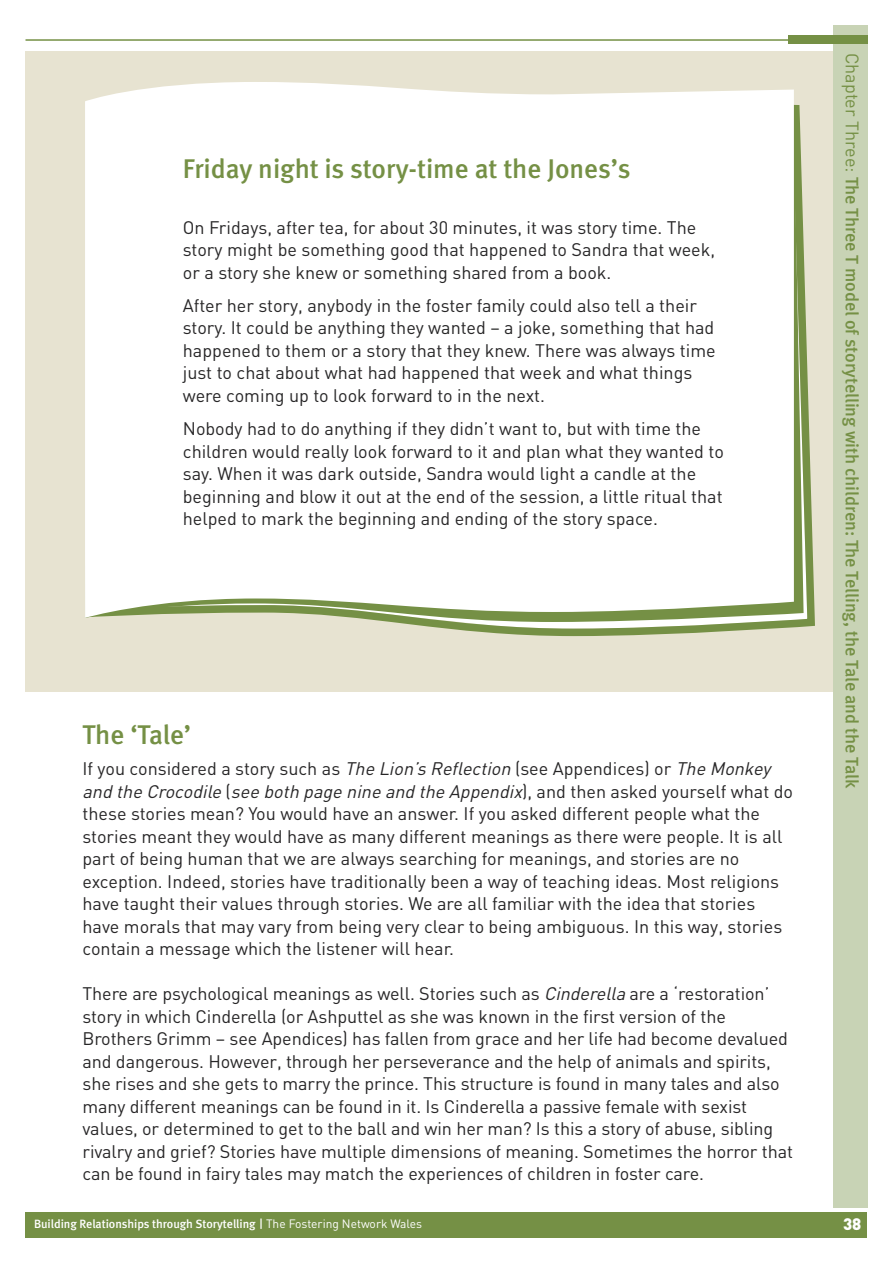
<style>
.page{position:relative;width:893px;height:1263px;background:#fff}
.page>*{position:absolute;margin:0;border:0;box-sizing:border-box;transform-origin:0 0}
.t1{font:500 27px "Meta";color:#759045}
.t2{font:18px/22.5px "DIN";color:#272627}
.t3{font:500 18px "Meta";color:#759045}
.t4{font:900 16.5px "DIN";color:#fff}
.t5{font:500 12px "Meta";color:#fff}
.s1{font-style:italic}
.s2{font-family:"DIN";font-weight:400}
.s3{font-family:"DIN"}
</style>
<div class="page">
<div style="left:26px;top:51px;width:820px;height:641px;background:#e7e3d1"></div>
<svg style="left:392px;top:104px;width:423px;height:532px"></svg>
<svg style="left:357px;top:124px;width:447px;height:498px;background:#94a86e"></svg>
<div style="left:85px;top:82px;width:709px;height:536px;background:#fff"></div>
<div style="left:833px;top:26px;width:34px;height:1182px;background:#c8d3b5"></div>
<div style="left:788px;top:35px;width:79px;height:9px;background:#759045"></div>
<hr style="left:26px;top:39px;width:841px;height:2px;background:#759045">
<div style="left:26px;top:1212px;width:841px;height:25px;background:#759045"></div>
<h1 class="t1" style="left:183px;top:159px;width:449px">Friday night is story-time at the Jones’s</h1>
<p class="t2" style="left:183px;top:216px;width:534px">On Fridays, after tea, for about 30 minutes, it was story time. The story might be something good that happened to Sandra that week, or a story she knew or something shared from a book.</p>
<p class="t2" style="left:183px;top:294px;width:534px">After her story, anybody in the foster family could also tell a their story. It could be anything they wanted – a joke, something that had happened to them or a story that they knew. There was always time just to chat about what had happened that week and what things were coming up to look forward to in the next.</p>
<p class="t2" style="left:183px;top:418px;width:542px">Nobody had to do anything if they didn’t want to, but with time the children would really look forward to it and plan what they wanted to say. When it was dark outside, Sandra would light a candle at the beginning and blow it out at the end of the session, a little ritual that helped to mark the beginning and ending of the story space.</p>
<h1 class="t1" style="left:82px;top:725px;width:110px">The ‘Tale’</h1>
<p class="t2" style="left:82px;top:758px;width:712px">If you considered a story such as <span class="s1">TheLion’sReflection</span>(see Appendices) or <span class="s1">TheMonkey andtheCrocodile</span>(<span class="s1">seebothpagenineandtheAppendix</span>), and then asked yourself what do these stories mean? You would have an answer. If you asked different people what the stories meant they would have as many different meanings as there were people. It is all part of being human that we are always searching for meanings, and stories are no exception. Indeed, stories have traditionally been a way of teaching ideas. Most religions have taught their values through stories. We are all familiar with the idea that stories have morals that may vary from being very clear to being ambiguous. In this way, stories contain a message which the listener will hear.</p>
<p class="t2" style="left:82px;top:983px;width:712px">There are psychological meanings as well. Stories such as <span class="s1">Cinderella</span>are a ‘restoration’ story in which Cinderella (or Ashputtel as she was known in the first version of the Brothers Grimm – see Apendices) has fallen from grace and her life had become devalued and dangerous. However, through her perseverance and the help of animals and spirits, she rises and she gets to marry the prince. This structure is found in many tales and also many different meanings can be found in it. Is Cinderella a passive female with sexist values, or determined to get to the ball and win her man? Is this a story of abuse, sibling rivalry and grief? Stories have multiple dimensions of meaning. Sometimes the horror that can be found in fairy tales may match the experiences of children in foster care.</p>
<p class="t3" style="left:859px;top:53px;width:737px;rotate:90deg"><span class="s2">Chapter Three:</span> The Three T model of storytelling with children: The Telling, the Tale and the Talk</p>
<p class="t5" style="left:34px;top:1219px;width:390px">Building Relationships through Storytelling <span class="s3">|</span> <span class="s2">The Fostering Network Wales</span></p>
<p class="t4" style="left:843px;top:1214px;width:20px">38</p>
</div>
